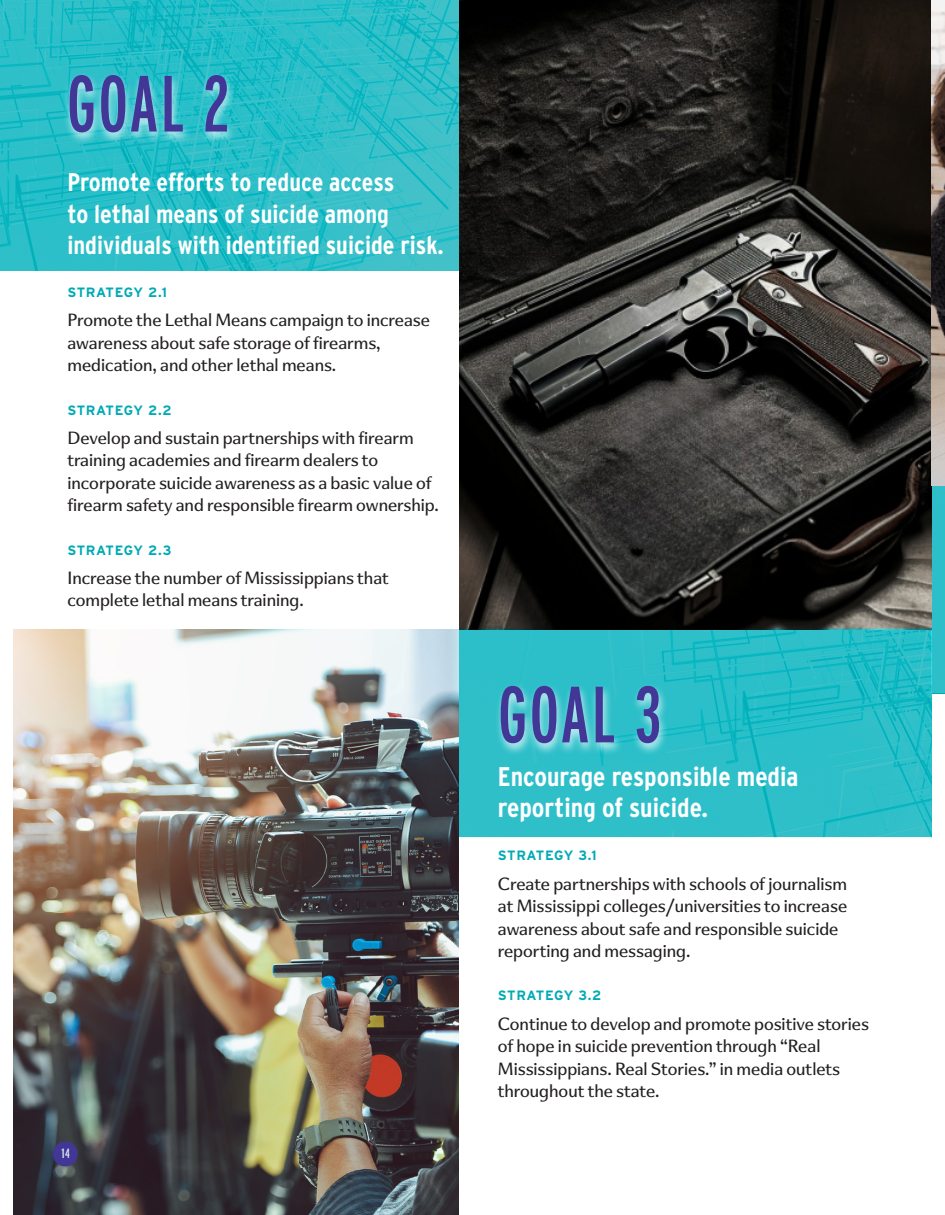
<style>
.page{position:relative;width:945px;height:1215px;background:#fff}
.page>*{position:absolute;margin:0;border:0;box-sizing:border-box;transform-origin:0 0}
.t1{font:79.5px "Interstate Compressed";letter-spacing:.025em;color:#423796}
.Lede{font:700 27px/31.5px "Interstate Condensed";color:#fff}
.Lede-2{font:700 25.5px/31.5px "Interstate Condensed";color:#fff}
.t2{font:16.5px/22.5px "Super Blue";color:#231f20}
.Strategies{font:700 13.5px "Interstate";letter-spacing:.025em;color:#00aab5}
.t3{font:13.5px "Interstate Compressed";color:#e2f3f5}
</style>
<div class="page">
<img style="left:459px;top:0;width:473px;height:629px">
<img style="left:932px;top:0;width:13px;height:485px">
<svg style="left:0;top:0;width:459px;height:271px;background:#2abdc7"></svg>
<div style="left:932px;top:485px;width:13px;height:208px;background:#2cbfc9"></div>
<img style="left:14px;top:629px;width:445px;height:586px">
<svg style="left:459px;top:629px;width:473px;height:208px;background:#29bdc7"></svg>
<div style="left:63px;top:73px;width:174px;height:72px;background:#fff;opacity:.75"></div>
<div style="left:494px;top:683px;width:175px;height:73px;background:#fff;opacity:.75"></div>
<div style="left:53px;top:1142px;width:25px;height:24px;background:#423796;border-radius:50%"></div>
<h1 class="t1" style="left:67px;top:60px;width:164px">GOAL 2</h1>
<p class="Lede-2" style="left:68px;top:166px;width:378px">Promote efforts to reduce access<br>to lethal means of suicide among individuals with identified suicide risk.</p>
<p class="Strategies" style="left:68px;top:285px;width:101px">STRATEGY 2.1</p>
<p class="t2" style="left:68px;top:309px;width:364px">Promote the Lethal Means campaign to increase awareness about safe storage of firearms, medication, and other lethal means.</p>
<p class="Strategies" style="left:68px;top:402px;width:106px">STRATEGY 2.2</p>
<p class="t2" style="left:68px;top:426px;width:373px">Develop and sustain partnerships with firearm training academies and firearm dealers to incorporate suicide awareness as a basic value of firearm safety and responsible firearm ownership.</p>
<p class="Strategies" style="left:68px;top:542px;width:105px">STRATEGY 2.3</p>
<p class="t2" style="left:68px;top:566px;width:323px">Increase the number of Mississippians that complete lethal means training.</p>
<p class="t3" style="left:62px;top:1146px;width:10px">14</p>
<h1 class="t1" style="left:498px;top:670px;width:166px">GOAL 3</h1>
<p class="Lede" style="left:498px;top:760px;width:302px">Encourage responsible media reporting of suicide.</p>
<p class="Strategies" style="left:498px;top:848px;width:100px">STRATEGY 3.1</p>
<p class="t2" style="left:498px;top:872px;width:351px">Create partnerships with schools of journalism at Mississippi colleges/universities to increase awareness about safe and responsible suicide reporting and messaging.</p>
<p class="Strategies" style="left:498px;top:988px;width:105px">STRATEGY 3.2</p>
<p class="t2" style="left:498px;top:1012px;width:373px">Continue to develop and promote positive stories of hope in suicide prevention through “Real Mississippians. Real Stories.” in media outlets throughout the state.</p>
</div>
